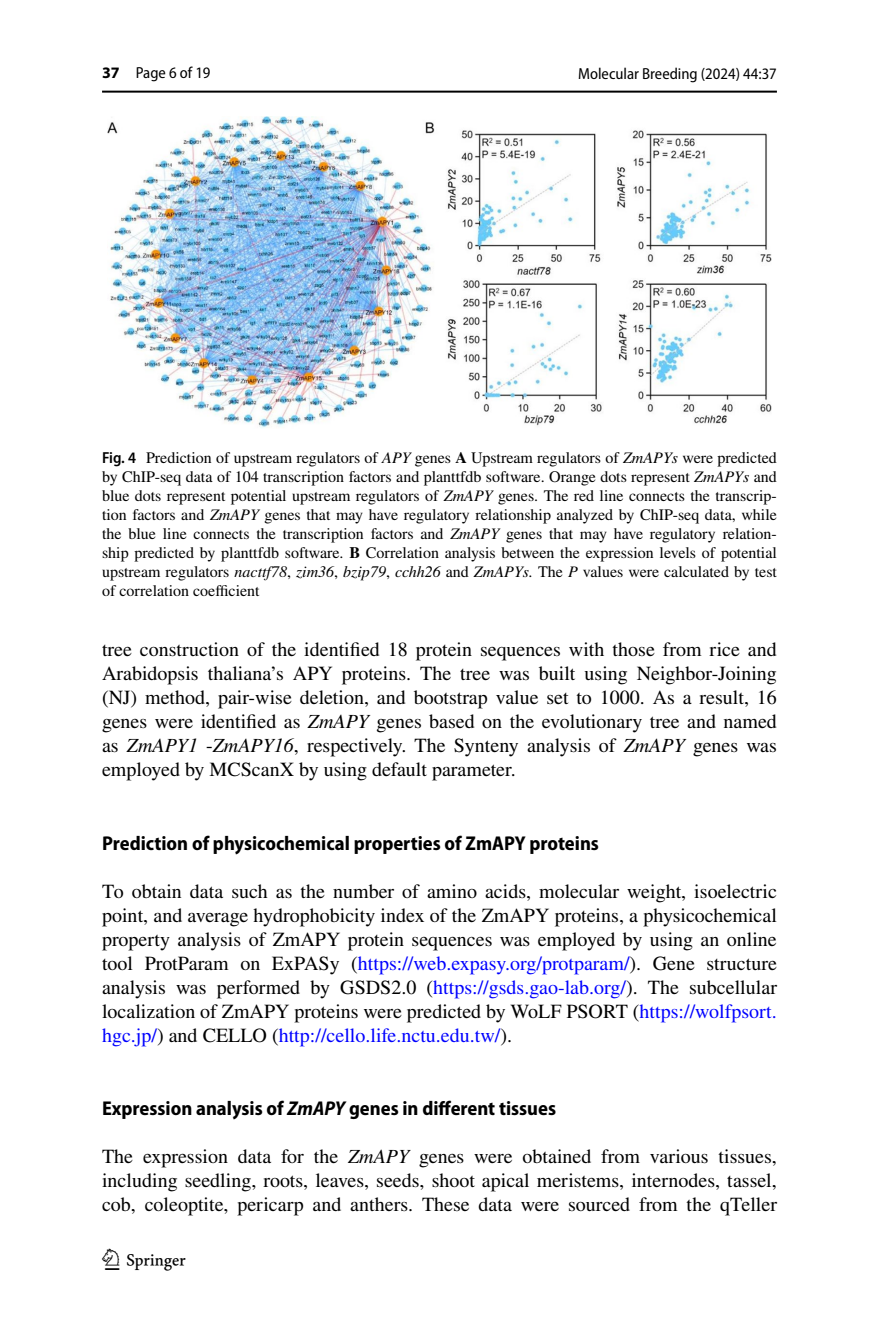
<style>
.page{position:relative;width:879px;height:1333px;background:#fff}
.page>*{position:absolute;margin:0;border:0;box-sizing:border-box;transform-origin:0 0}
.t1{font:30px "Springnew Regular 4";color:#000}
.t2{font:20px/24px "STIX";color:#000;text-align:justify}
.t3{font:700 semi-condensed 20px "Myriad Pro";color:#000}
.t4{font:16px/19px "STIX";color:#000;text-align:justify}
.t5{font:semi-condensed 16px "Myriad Pro";color:#000}
.s1{font-weight:700;font-stretch:normal}
.s2{font-family:"Myriad Pro";font-weight:600;font-stretch:semi-condensed}
.s3{font-style:italic}
.s4{font-weight:700}
.s5{color:#00f}
</style>
<div class="page">
<hr style="left:102px;top:91px;width:675px;height:2px;background:#000">
<img style="left:108px;top:116px;width:663px;height:312px">
<p class="t5" style="left:102px;top:64px;width:110px"><span class="s1">37</span> Page 6 of 19</p>
<p class="t5" style="left:578px;top:65px;width:200px">Molecular Breeding (2024) 44:37</p>
<p class="t4" style="left:102px;top:449px;width:676px"><span class="s2">Fig. 4</span> Prediction of upstream regulators of <span class="s3">APY</span> genes <span class="s4">A</span> Upstream regulators of <span class="s3">ZmAPYs</span> were predicted by ChIP-seq data of 104 transcription factors and planttfdb software. Orange dots represent <span class="s3">ZmAPYs</span> and blue dots represent potential upstream regulators of <span class="s3">ZmAPY</span> genes. The red line connects the transcrip&shy;tion factors and <span class="s3">ZmAPY</span> genes that may have regulatory relationship analyzed by ChIP-seq data, while the blue line connects the transcription factors and <span class="s3">ZmAPY</span> genes that may have regulatory relation&shy;ship predicted by planttfdb software. <span class="s4">B</span> Correlation analysis between the expression levels of potential upstream regulators <span class="s3">nacttf78</span>, <span class="s3">zim36</span>, <span class="s3">bzip79</span>, <span class="s3">cchh26</span> and <span class="s3">ZmAPYs.</span> The <span class="s3">P</span> values were calculated by test of correlation coefficient</p>
<p class="t2" style="left:102px;top:639px;width:676px">tree construction of the identified 18 protein sequences with those from rice and Arabidopsis thaliana’s APY proteins. The tree was built using Neighbor-Joining (NJ) method, pair-wise deletion, and bootstrap value set to 1000. As a result, 16 genes were identified as <span class="s3">ZmAPY</span> genes based on the evolutionary tree and named as <span class="s3">ZmAPY1</span> -<span class="s3">ZmAPY16</span>, respectively. The Synteny analysis of <span class="s3">ZmAPY</span> genes was employed by MCScanX by using default parameter.</p>
<p class="t3" style="left:102px;top:831px;width:498px">Prediction of physicochemical properties of ZmAPY proteins</p>
<p class="t2" style="left:102px;top:880px;width:676px">To obtain data such as the number of amino acids, molecular weight, isoelectric point, and average hydrophobicity index of the ZmAPY proteins, a physicochemical property analysis of ZmAPY protein sequences was employed by using an online tool ProtParam on ExPASy (<span class="s5">https://web.expasy.org/protparam/</span>). Gene structure analysis was performed by GSDS2.0 (<span class="s5">https://gsds.gao-lab.org/</span>). The subcellular localization of ZmAPY proteins were predicted by WoLF PSORT (<span class="s5">https://wolfpsort. hgc.jp/</span>) and CELLO (<span class="s5">http://cello.life.nctu.edu.tw/</span>).</p>
<p class="t3" style="left:102px;top:1097px;width:455px">Expression analysis of <span class="s3">ZmAPY</span> genes in different tissues</p>
<p class="t2" style="left:102px;top:1145px;width:676px">The expression data for the <span class="s3">ZmAPY</span> genes were obtained from various tissues, including seedling, roots, leaves, seeds, shoot apical meristems, internodes, tassel, cob, coleoptite, pericarp and anthers. These data were sourced from the qTeller</p>
<h1 class="t1" style="left:105px;top:1248px;width:83px">1 3</h1>
</div>
